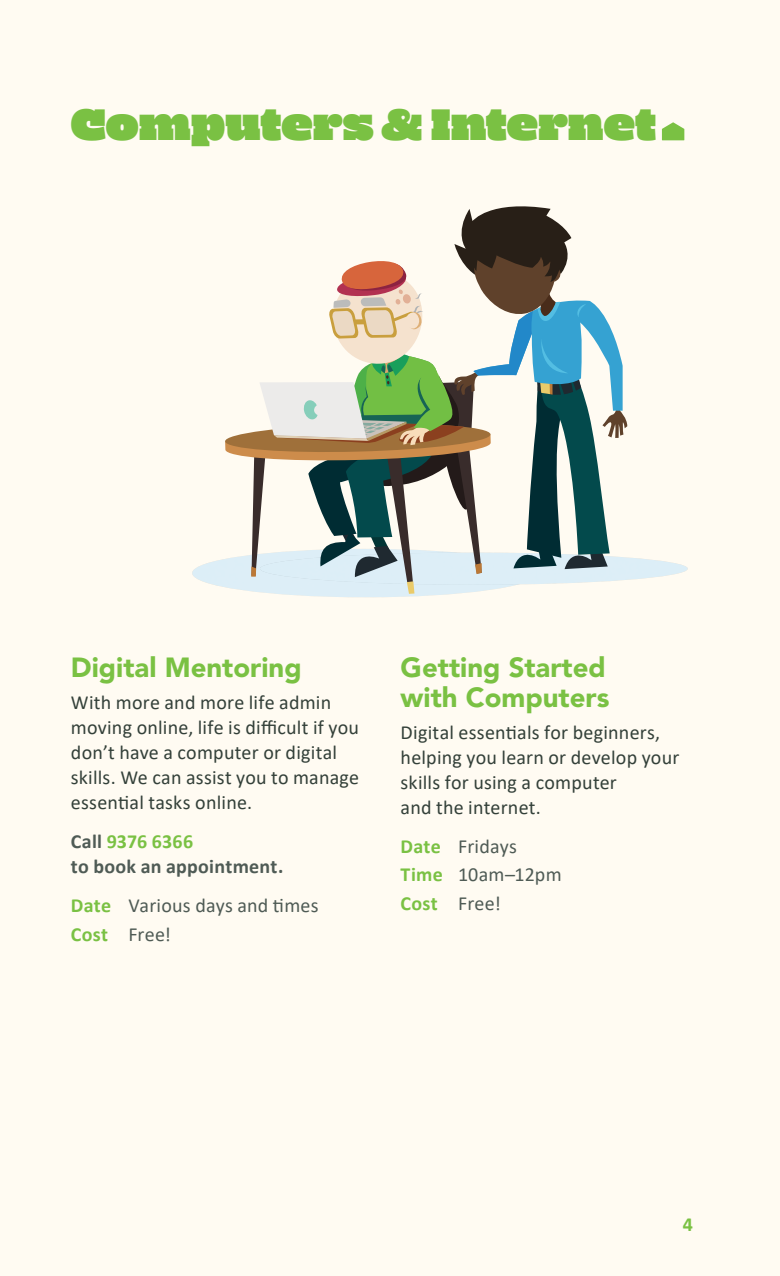
<style>
.page{position:relative;width:780px;height:1276px;background:#fffbf2}
.page>*{position:absolute;margin:0;border:0;box-sizing:border-box;transform-origin:0 0}
.t1{font:45px "Mighty Slab One";color:#7ac143}
.t2{font:900 27.5px/30px "Avenir";color:#7ac143}
.t3{font:20px/25px "Calibri";letter-spacing:.01em;color:#334039}
.t4{font:20px/28.5px "Calibri";letter-spacing:.01em;color:#4f5b55}
.t5{font:700 20px/25px "Calibri";letter-spacing:.015em;color:#4f5b55}
.t6{font:700 20px "Calibri";color:#7ac143}
.s1{color:#7ac143}
.s2{font-weight:700;color:#7ac143}
</style>
<div class="page">
<div style="left:170px;top:527px;width:389px;height:72px;background:#5a6972;opacity:.32"></div>
<div style="left:239px;top:531px;width:470px;height:55px;background:#5a6972;opacity:.32"></div>
<svg style="left:225px;top:206px;width:402px;height:388px"></svg>
<svg style="left:662px;top:122px;width:22px;height:18px"></svg>
<h1 class="t1" style="left:71px;top:92px;width:587px">Computers &amp; Internet</h1>
<h2 class="t2" style="left:71px;top:653px;width:232px">Digital Mentoring</h2>
<p class="t3" style="left:71px;top:689px;width:289px">With more and more life admin moving online, life is difficult if you don’t have a computer or digital skills. We can assist you to manage essential tasks online.</p>
<p class="t5" style="left:71px;top:828px;width:214px">Call <span class="s1">9376 6366<br></span>to book an appointment.</p>
<p class="t4" style="left:71px;top:890px;width:249px"><span class="s2">Date</span> Various days and times<br><span class="s2">Cost</span> Free!</p>
<h2 class="t2" style="left:400px;top:653px;width:210px">Getting Started with Computers</h2>
<p class="t3" style="left:400px;top:719px;width:280px">Digital essentials for beginners, helping you learn or develop your skills for using a computer<br>and the internet.</p>
<p class="t4" style="left:400px;top:831px;width:162px"><span class="s2">Date</span> Fridays<br><span class="s2">Time</span> 10am–12pm<br><span class="s2">Cost</span> Free!</p>
<p class="t6" style="left:682px;top:1210px;width:12px">4</p>
</div>
